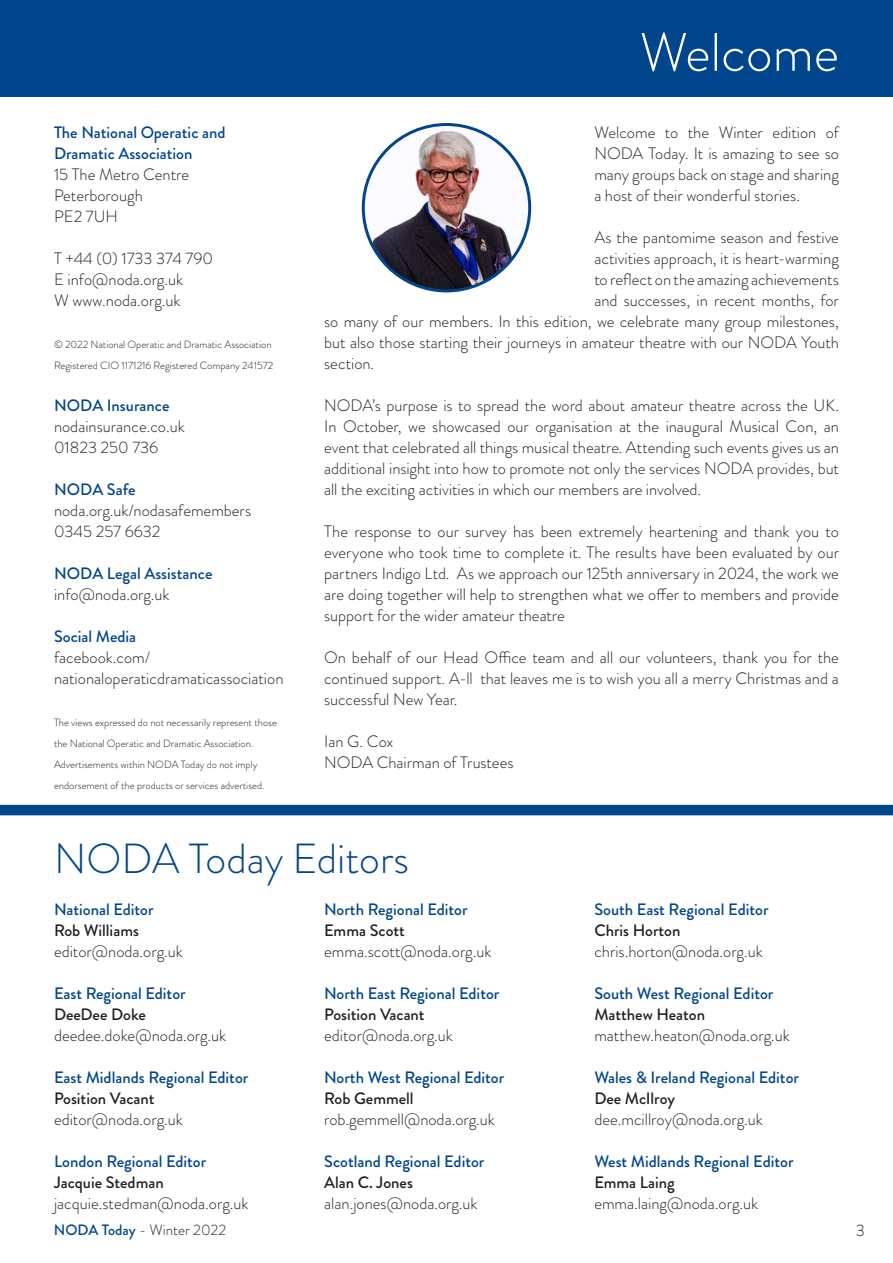
<style>
.page{position:relative;width:893px;height:1263px;background:#fff}
.page>*{position:absolute;margin:0;border:0;box-sizing:border-box;transform-origin:0 0}
.t1{font:300 54px "Brandon Grotesque";color:#fff}
.t2{font:300 42px "Brandon Grotesque";color:#01468c}
.Paragraph_Style_1{font:300 16.5px/21px "Brandon Grotesque";color:#231f20;text-align:justify}
.t3{font:500 16.5px "Brandon Grotesque";color:#01468c}
.t4{font:500 16.5px "Brandon Grotesque";color:#231f20}
.t5{font:300 15px "Brandon Grotesque";color:#231f20}
.t6{font:300 10.5px/21px "Brandon Grotesque";color:#231f20}
.s1{font-weight:500;color:#01468c}
</style>
<div class="page">
<div style="left:0;top:0;width:893px;height:96px;background:#01468c"></div>
<img style="left:363px;top:124px;width:167px;height:167px;border-radius:83px">
<div style="left:0;top:805px;width:893px;height:10px;background:#01468c"></div>
<p class="t3" style="left:54px;top:121px;width:173px">The National Operatic and</p>
<p class="t3" style="left:54px;top:142px;width:140px">Dramatic Association</p>
<p class="Paragraph_Style_1" style="left:54px;top:164px;width:137px">15 The Metro Centre</p>
<p class="Paragraph_Style_1" style="left:54px;top:185px;width:90px">Peterborough</p>
<p class="Paragraph_Style_1" style="left:54px;top:206px;width:66px">PE2 7UH</p>
<p class="Paragraph_Style_1" style="left:54px;top:248px;width:161px">T +44 (0) 1733 374 790</p>
<p class="Paragraph_Style_1" style="left:54px;top:269px;width:131px">E info@noda.org.uk</p>
<p class="Paragraph_Style_1" style="left:54px;top:290px;width:128px">W www.noda.org.uk</p>
<p class="t6" style="left:54px;top:334px;width:219px">© 2022 National Operatic and Dramatic Association</p>
<p class="t6" style="left:54px;top:355px;width:221px">Registered CIO 1171216 Registered Company 241572</p>
<p class="t3" style="left:54px;top:394px;width:117px">NODA Insurance</p>
<p class="Paragraph_Style_1" style="left:54px;top:416px;width:132px">nodainsurance.co.uk</p>
<p class="Paragraph_Style_1" style="left:54px;top:437px;width:106px">01823 250 736</p>
<p class="t3" style="left:54px;top:478px;width:83px">NODA Safe</p>
<p class="Paragraph_Style_1" style="left:54px;top:500px;width:199px">noda.org.uk/nodasafemembers</p>
<p class="Paragraph_Style_1" style="left:54px;top:521px;width:108px">0345 257 6632</p>
<p class="t3" style="left:54px;top:562px;width:160px">NODA Legal Assistance</p>
<p class="Paragraph_Style_1" style="left:54px;top:584px;width:117px">info@noda.org.uk</p>
<p class="t3" style="left:54px;top:625px;width:84px">Social Media</p>
<p class="Paragraph_Style_1" style="left:54px;top:647px;width:231px">facebook.com/ nationaloperaticdramaticassociation</p>
<p class="t6" style="left:54px;top:712px;width:224px">The views expressed do not necessarily represent those the National Operatic and Dramatic Association.<br>Advertisements within NODA Today do not imply endorsement of the products or services advertised.</p>
<p class="t1" style="left:640px;top:15px;width:201px">Welcome</p>
<p class="Paragraph_Style_1" style="left:594px;top:122px;width:246px">Welcome to the Winter edition of NODA Today. It is amazing to see so many groups back on stage and sharing a host of their wonderful stories.</p>
<p class="Paragraph_Style_1" style="left:594px;top:227px;width:246px">As the pantomime season and festive activities approach, it is heart-warming to reflect on the amazing achievements and successes, in recent months, for</p>
<p class="Paragraph_Style_1" style="left:324px;top:311px;width:516px">so many of our members. In this edition, we celebrate many group milestones, but also those starting their journeys in amateur theatre with our NODA Youth section.</p>
<p class="Paragraph_Style_1" style="left:324px;top:395px;width:516px">NODA’s purpose is to spread the word about amateur theatre across the UK.<br>In October, we showcased our organisation at the inaugural Musical Con, an event that celebrated all things musical theatre. Attending such events gives us an additional insight into how to promote not only the services NODA provides, but all the exciting activities in which our members are involved.</p>
<p class="Paragraph_Style_1" style="left:324px;top:521px;width:516px">The response to our survey has been extremely heartening and thank you to everyone who took time to complete it. The results have been evaluated by our partners Indigo Ltd. As we approach our 125th anniversary in 2024, the work we are doing together will help to strengthen what we offer to members and provide support for the wider amateur theatre</p>
<p class="Paragraph_Style_1" style="left:324px;top:647px;width:516px">On behalf of our Head Office team and all our volunteers, thank you for the continued support. A-ll that leaves me is to wish you all a merry Christmas and a successful New Year.</p>
<p class="Paragraph_Style_1" style="left:324px;top:731px;width:71px">Ian G. Cox</p>
<p class="Paragraph_Style_1" style="left:324px;top:752px;width:191px">NODA Chairman of Trustees</p>
<p class="t2" style="left:54px;top:830px;width:357px">NODA Today Editors</p>
<p class="t3" style="left:54px;top:898px;width:101px">National Editor</p>
<p class="t4" style="left:54px;top:919px;width:86px">Rob Williams</p>
<p class="Paragraph_Style_1" style="left:54px;top:941px;width:130px">editor@noda.org.uk</p>
<p class="t3" style="left:54px;top:982px;width:133px">East Regional Editor</p>
<p class="t4" style="left:54px;top:1003px;width:94px">DeeDee Doke</p>
<p class="Paragraph_Style_1" style="left:54px;top:1025px;width:174px">deedee.doke@noda.org.uk</p>
<p class="t3" style="left:54px;top:1066px;width:196px">East Midlands Regional Editor</p>
<p class="t4" style="left:54px;top:1087px;width:102px">Position Vacant</p>
<p class="Paragraph_Style_1" style="left:54px;top:1109px;width:130px">editor@noda.org.uk</p>
<p class="t3" style="left:54px;top:1150px;width:154px">London Regional Editor</p>
<p class="t4" style="left:54px;top:1171px;width:111px">Jacquie Stedman</p>
<p class="Paragraph_Style_1" style="left:54px;top:1193px;width:196px">jacquie.stedman@noda.org.uk</p>
<p class="t3" style="left:324px;top:898px;width:145px">North Regional Editor</p>
<p class="t4" style="left:324px;top:919px;width:82px">Emma Scott</p>
<p class="Paragraph_Style_1" style="left:324px;top:941px;width:169px">emma.scott@noda.org.uk</p>
<p class="t3" style="left:324px;top:982px;width:177px">North East Regional Editor</p>
<p class="t4" style="left:324px;top:1003px;width:102px">Position Vacant</p>
<p class="Paragraph_Style_1" style="left:324px;top:1025px;width:130px">editor@noda.org.uk</p>
<p class="t3" style="left:324px;top:1066px;width:182px">North West Regional Editor</p>
<p class="t4" style="left:324px;top:1087px;width:91px">Rob Gemmell</p>
<p class="Paragraph_Style_1" style="left:324px;top:1109px;width:172px">rob.gemmell@noda.org.uk</p>
<p class="t3" style="left:324px;top:1150px;width:162px">Scotland Regional Editor</p>
<p class="t4" style="left:324px;top:1171px;width:90px">Alan C. Jones</p>
<p class="Paragraph_Style_1" style="left:324px;top:1193px;width:155px">alan.jones@noda.org.uk</p>
<p class="t3" style="left:594px;top:898px;width:176px">South East Regional Editor</p>
<p class="t4" style="left:594px;top:919px;width:88px">Chris Horton</p>
<p class="Paragraph_Style_1" style="left:594px;top:941px;width:170px">chris.horton@noda.org.uk</p>
<p class="t3" style="left:594px;top:982px;width:181px">South West Regional Editor</p>
<p class="t4" style="left:594px;top:1003px;width:112px">Matthew Heaton</p>
<p class="Paragraph_Style_1" style="left:594px;top:1025px;width:197px">matthew.heaton@noda.org.uk</p>
<p class="t3" style="left:594px;top:1066px;width:206px">Wales &amp; Ireland Regional Editor</p>
<p class="t4" style="left:594px;top:1087px;width:82px">Dee McIlroy</p>
<p class="Paragraph_Style_1" style="left:594px;top:1109px;width:170px">dee.mcillroy@noda.org.uk</p>
<p class="t3" style="left:594px;top:1150px;width:201px">West Midlands Regional Editor</p>
<p class="t4" style="left:594px;top:1171px;width:82px">Emma Laing</p>
<p class="Paragraph_Style_1" style="left:594px;top:1193px;width:165px">emma.laing@noda.org.uk</p>
<p class="t5" style="left:54px;top:1219px;width:174px"><span class="s1">NODA Today</span> - Winter 2022</p>
<p class="Paragraph_Style_1" style="left:856px;top:1220px;width:11px">3</p>
</div>
